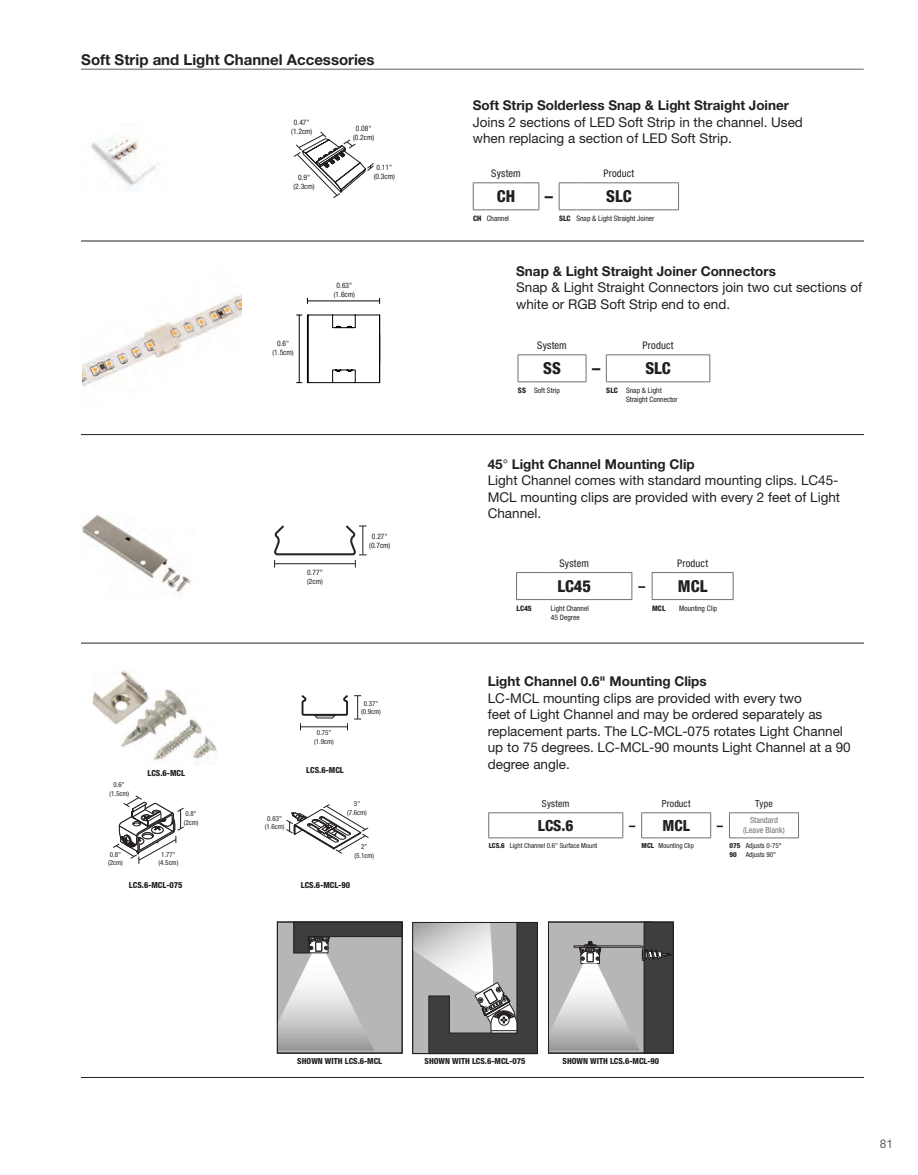
<style>
.page{position:relative;width:918px;height:1175px;background:#fff}
.page>*{position:absolute;margin:0;border:0;box-sizing:border-box;transform-origin:0 0}
.t1{font:800 condensed 16.5px "Helvetica Neue LT Std";color:#231f20}
.t2{font:800 condensed 15.3px "Helvetica Neue LT Std";color:#231f20}
.t3{font:700 15px "Helvetica Neue LT Std";color:#231f20}
.t4{font:13.5px/16.5px "Helvetica Neue LT Std";color:#231f20}
.t5{font:700 13.5px "Helvetica Neue LT Std";color:#231f20}
.t6{font:800 condensed 12.6px "Helvetica Neue LT Std";color:#231f20}
.t7{font:12px "Helvetica Neue LT Std";color:#616164}
.t8{font:condensed 10.5px "Helvetica Neue LT Std";letter-spacing:.015em;color:#231f20}
.t9{font:condensed 9.75px "Helvetica Neue LT Std";letter-spacing:.02em;color:#231f20}
.t10{font:800 condensed 8.4px "Helvetica Neue LT Std";color:#231f20}
.t11{font:condensed 8.4px/10.1px "Helvetica Neue LT Std";color:#717074;text-align:center}
.t12{font:condensed 7.5px/9px "Helvetica Neue LT Std";color:#231f20;text-align:center}
.t13{font:800 condensed 7.5px "Helvetica Neue LT Std";color:#231f20}
.t14{font:condensed 7.05px/8.4px "Helvetica Neue LT Std";color:#231f20;text-align:center}
.t15{font:800 condensed 7.05px/8.4px "Helvetica Neue LT Std";color:#231f20}
.s1{font-weight:800}
.s2{font-weight:700}
.s3{font-size:13.5px}
.s4{font-size:12.6px}
</style>
<div class="page">
<hr style="left:576px;top:182px;width:103px;height:1px;background:#717074">
<hr style="left:576px;top:209px;width:103px;height:1px;background:#717074">
<hr style="left:487px;top:182px;width:52px;height:1px;background:#717074">
<svg style="left:539px;top:183px;width:1px;height:26px"></svg>
<svg style="left:559px;top:182px;width:17px;height:28px"></svg>
<svg style="left:473px;top:182px;width:14px;height:28px"></svg>
<hr style="left:487px;top:209px;width:52px;height:1px;background:#717074">
<svg style="left:678px;top:183px;width:1px;height:26px"></svg>
<img style="left:90px;top:137px;width:69px;height:55px">
<svg style="left:294px;top:131px;width:80px;height:67px"></svg>
<img style="left:82px;top:295px;width:159px;height:92px">
<hr style="left:626px;top:354px;width:84px;height:1px;background:#717074">
<hr style="left:626px;top:381px;width:84px;height:1px;background:#717074">
<hr style="left:534px;top:354px;width:52px;height:1px;background:#717074">
<svg style="left:586px;top:355px;width:1px;height:26px"></svg>
<svg style="left:606px;top:354px;width:20px;height:28px"></svg>
<svg style="left:518px;top:354px;width:16px;height:28px"></svg>
<hr style="left:534px;top:381px;width:52px;height:1px;background:#717074">
<svg style="left:709px;top:355px;width:1px;height:26px"></svg>
<hr style="left:679px;top:572px;width:55px;height:1px;background:#717074">
<hr style="left:679px;top:599px;width:55px;height:1px;background:#717074">
<hr style="left:516px;top:572px;width:35px;height:1px;background:#717074">
<svg style="left:516px;top:573px;width:1px;height:26px"></svg>
<hr style="left:551px;top:572px;width:81px;height:1px;background:#717074">
<svg style="left:632px;top:573px;width:1px;height:26px"></svg>
<svg style="left:652px;top:572px;width:27px;height:28px"></svg>
<hr style="left:516px;top:599px;width:35px;height:1px;background:#717074">
<hr style="left:551px;top:599px;width:81px;height:1px;background:#717074">
<svg style="left:733px;top:573px;width:1px;height:26px"></svg>
<img style="left:81px;top:514px;width:110px;height:80px">
<svg style="left:274px;top:525px;width:93px;height:42px"></svg>
<hr style="left:81px;top:69px;width:783px;height:1px;background:#616164">
<svg style="left:798px;top:813px;width:1px;height:24px"></svg>
<hr style="left:510px;top:812px;width:113px;height:1px;background:#717074">
<hr style="left:658px;top:812px;width:53px;height:1px;background:#717074">
<hr style="left:746px;top:812px;width:53px;height:1px;background:#717074">
<svg style="left:488px;top:812px;width:22px;height:26px"></svg>
<hr style="left:510px;top:837px;width:113px;height:1px;background:#717074">
<svg style="left:641px;top:812px;width:17px;height:26px"></svg>
<hr style="left:658px;top:837px;width:53px;height:1px;background:#717074">
<svg style="left:729px;top:812px;width:17px;height:26px"></svg>
<hr style="left:746px;top:837px;width:53px;height:1px;background:#717074">
<svg style="left:622px;top:813px;width:1px;height:24px"></svg>
<svg style="left:710px;top:813px;width:1px;height:24px"></svg>
<img style="left:92px;top:670px;width:53px;height:47px">
<img style="left:107px;top:689px;width:110px;height:75px">
<svg style="left:300px;top:695px;width:48px;height:35px"></svg>
<svg style="left:354px;top:695px;width:7px;height:24px"></svg>
<hr style="left:81px;top:1077px;width:783px;height:1px;background:#231f20">
<hr style="left:81px;top:642px;width:783px;height:1px;background:#231f20">
<hr style="left:81px;top:434px;width:783px;height:1px;background:#231f20">
<hr style="left:81px;top:241px;width:783px;height:1px;background:#231f20">
<svg style="left:279px;top:921px;width:124px;height:129px;background:#afaeb0"></svg>
<div style="left:315px;top:941px;width:7px;height:10px;border:1px solid #231f20"></div>
<div style="left:316px;top:942px;width:6px;height:9px;background:#fff"></div>
<div style="left:316px;top:942px;width:6px;height:9px;border:1px solid #231f20"></div>
<div style="left:277px;top:921px;width:125px;height:132px;border:1px solid #231f20"></div>
<svg style="left:412px;top:922px;width:126px;height:131px;background:#939394"></svg>
<div style="left:548px;top:922px;width:103px;height:131px;background:#b6b5b8"></div>
<div style="left:644px;top:922px;width:29px;height:131px;background:#3e3e3f"></div>
<svg style="left:550px;top:938px;width:124px;height:112px"></svg>
<div style="left:548px;top:921px;width:125px;height:132px;border:1px solid #231f20"></div>
<svg style="left:286px;top:804px;width:83px;height:49px"></svg>
<svg style="left:113px;top:795px;width:71px;height:69px"></svg>
<hr style="left:307px;top:301px;width:73px;height:1px;background:#040503">
<svg style="left:296px;top:314px;width:84px;height:69px"></svg>
<p class="t3" style="left:81px;top:50px;width:295px">Soft Strip and Light Channel Accessories</p>
<p class="t12" style="left:291px;top:118px;width:23px">0.47" (1.2cm)</p>
<p class="t12" style="left:293px;top:173px;width:23px">0.9" (2.3cm)</p>
<p class="t12" style="left:353px;top:123px;width:23px">0.08" (0.2cm)</p>
<p class="t12" style="left:374px;top:163px;width:23px">0.11" (0.3cm)</p>
<p class="t12" style="left:272px;top:338px;width:23px">0.6" (1.5cm)</p>
<p class="t12" style="left:334px;top:281px;width:23px">0.63" (1.6cm)</p>
<p class="t12" style="left:307px;top:567px;width:17px;text-align:left">0.77" (2cm)</p>
<p class="t12" style="left:369px;top:531px;width:23px">0.27" (0.7cm)</p>
<p class="t14" style="left:361px;top:699px;width:21px">0.37" (0.9cm)</p>
<p class="t14" style="left:109px;top:780px;width:21px">0.6" (1.5cm)</p>
<p class="t14" style="left:108px;top:850px;width:16px;text-align:left">0.8" (2cm)</p>
<p class="t10" style="left:148px;top:767px;width:39px">LCS.6-MCL</p>
<p class="t14" style="left:184px;top:809px;width:16px;text-align:left">0.8" (2cm)</p>
<p class="t14" style="left:265px;top:814px;width:21px">0.63" (1.6cm)</p>
<p class="t14" style="left:314px;top:728px;width:21px">0.75" (1.9cm)</p>
<p class="t10" style="left:306px;top:764px;width:39px">LCS.6-MCL</p>
<p class="t14" style="left:347px;top:799px;width:21px">3" (7.6cm)</p>
<p class="t14" style="left:361px;top:842px;width:8px">2"</p>
<p class="t14" style="left:161px;top:849px;width:16px">1.77"</p>
<p class="t14" style="left:354px;top:851px;width:21px">(5.1cm)</p>
<p class="t14" style="left:159px;top:858px;width:21px">(4.5cm)</p>
<p class="t10" style="left:129px;top:880px;width:55px">LCS.6-MCL-075</p>
<p class="t10" style="left:301px;top:880px;width:51px">LCS.6-MCL-90</p>
<p class="t5" style="left:473px;top:97px;width:318px">Soft Strip Solderless Snap &amp; Light Straight Joiner</p>
<p class="t4" style="left:473px;top:113px;width:332px">Joins 2 sections of LED Soft Strip in the channel. Used when replacing a section of LED Soft Strip.</p>
<p class="t8" style="left:491px;top:167px;width:31px">System</p>
<p class="t8" style="left:603px;top:167px;width:32px">Product</p>
<p class="t1" style="left:497px;top:186px;width:20px">CH</p>
<p class="t1" style="left:545px;top:186px;width:10px">–</p>
<p class="t1" style="left:606px;top:186px;width:27px">SLC</p>
<p class="t12" style="left:473px;top:214px;width:37px"><span class="s1">CH</span> Channel</p>
<p class="t12" style="left:559px;top:214px;width:97px"><span class="s1">SLC</span> Snap &amp; Light Straight Joiner</p>
<p class="t5" style="left:516px;top:263px;width:261px">Snap &amp; Light Straight Joiner Connectors</p>
<p class="t4" style="left:516px;top:279px;width:348px">Snap &amp; Light Straight Connectors join two cut sections of white or RGB Soft Strip end to end.</p>
<p class="t8" style="left:537px;top:339px;width:31px">System</p>
<p class="t8" style="left:643px;top:339px;width:32px">Product</p>
<p class="t1" style="left:543px;top:358px;width:19px">SS</p>
<p class="t1" style="left:592px;top:358px;width:10px">–</p>
<p class="t1" style="left:645px;top:358px;width:27px">SLC</p>
<p class="t12" style="left:518px;top:386px;width:43px"><span class="s1">SS</span> Soft Strip</p>
<p class="t12" style="left:626px;top:386px;width:53px;text-align:left;text-indent:-20px"><span class="s1">SLC</span> Snap &amp; Light<br>Straight Connector</p>
<p class="t4" style="left:488px;top:455px;width:354px"><span class="s2">45</span>° <span class="s2">Light Channel Mounting Clip<br></span>Light Channel comes with standard mounting clips. LC45- MCL mounting clips are provided with every 2 feet of Light Channel.</p>
<p class="t8" style="left:559px;top:557px;width:31px">System</p>
<p class="t8" style="left:677px;top:557px;width:32px">Product</p>
<p class="t1" style="left:557px;top:576px;width:35px">LC45</p>
<p class="t1" style="left:639px;top:576px;width:70px"><span class="s3">–</span> MCL</p>
<p class="t13" style="left:517px;top:603px;width:17px">LC45</p>
<p class="t12" style="left:551px;top:603px;width:40px;text-align:left">Light Channel<br>45 Degree</p>
<p class="t13" style="left:652px;top:603px;width:15px">MCL</p>
<p class="t12" style="left:679px;top:603px;width:40px">Mounting Clip</p>
<p class="t5" style="left:488px;top:673px;width:220px">Light Channel 0.6" Mounting Clips</p>
<p class="t4" style="left:488px;top:689px;width:364px">LC-MCL mounting clips are provided with every two<br>feet of Light Channel and may be ordered separately as replacement parts. The LC-MCL-075 rotates Light Channel up to 75 degrees. LC-MCL-90 mounts Light Channel at a 90 degree angle.</p>
<p class="t9" style="left:542px;top:798px;width:29px">System</p>
<p class="t9" style="left:662px;top:798px;width:30px">Product</p>
<p class="t9" style="left:755px;top:798px;width:19px">Type</p>
<p class="t2" style="left:538px;top:816px;width:37px">LCS.6</p>
<p class="t2" style="left:629px;top:816px;width:62px"><span class="s4">–</span> MCL</p>
<p class="t6" style="left:717px;top:817px;width:8px">–</p>
<p class="t11" style="left:743px;top:815px;width:43px">Standard (Leave Blank)</p>
<p class="t14" style="left:489px;top:841px;width:110px"><span class="s1">LCS.6</span> Light Channel 0.6" Surface Mount</p>
<p class="t14" style="left:642px;top:841px;width:54px"><span class="s1">MCL</span> Mounting Clip</p>
<p class="t15" style="left:729px;top:841px;width:12px">075<br>90</p>
<p class="t14" style="left:746px;top:841px;width:37px;text-align:left">Adjusts 0-75°<br>Adjusts 90°</p>
<p class="t10" style="left:297px;top:1056px;width:86px">SHOWN WITH LCS.6-MCL</p>
<p class="t10" style="left:425px;top:1056px;width:103px">SHOWN WITH LCS.6-MCL-075</p>
<p class="t10" style="left:563px;top:1056px;width:98px">SHOWN WITH LCS.6-MCL-90</p>
<p class="t7" style="left:880px;top:1136px;width:15px">81</p>
</div>
